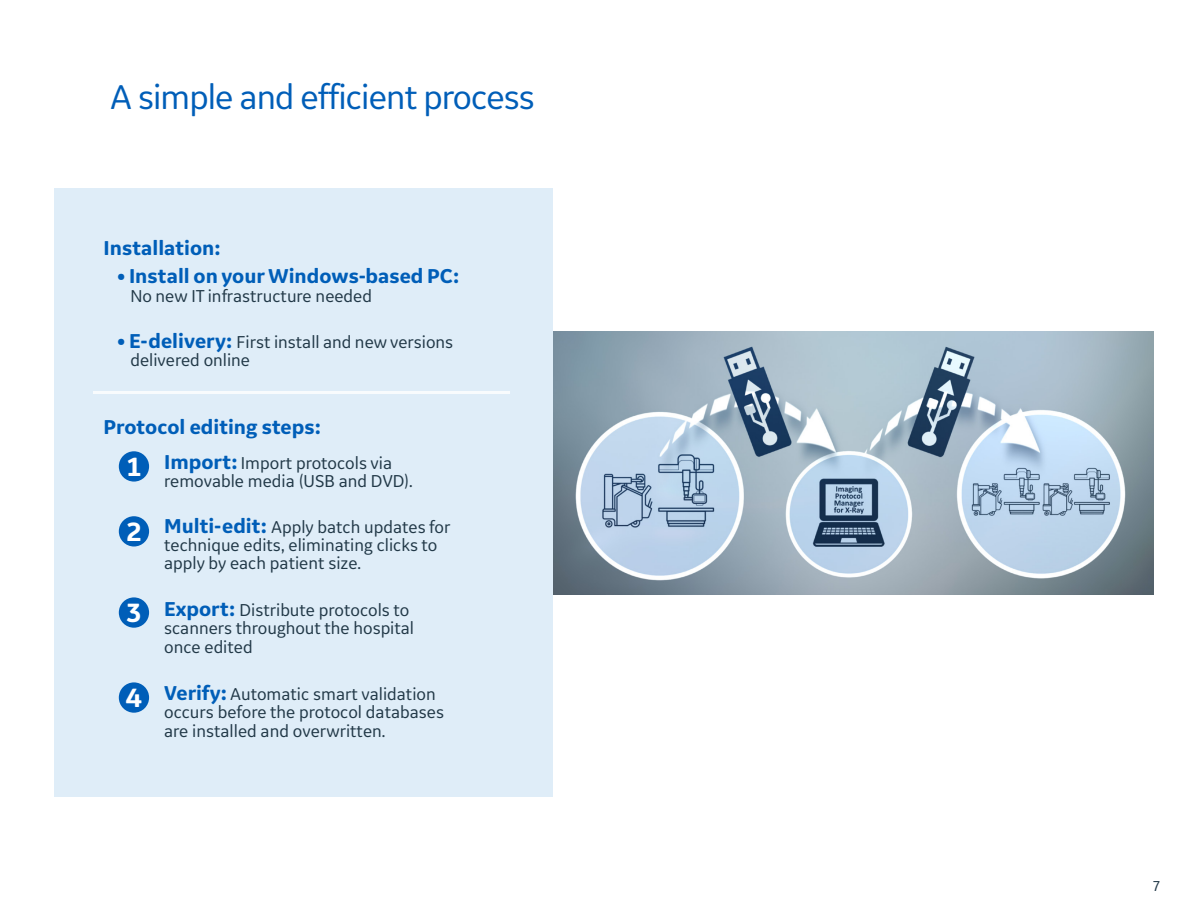
<style>
.page{position:relative;width:1188px;height:918px;background:#fff}
.page>*{position:absolute;margin:0;border:0;box-sizing:border-box;transform-origin:0 0}
.Body{font:36px "GE Inspira Sans";letter-spacing:-.025em;color:#005eb8}
.t1{font:700 27.6px "GE Inspira Sans";color:#fff}
.Body-2{font:700 21px "GE Inspira Sans";color:#005eb8}
.Body-3{font:18px/18px "GE Inspira Sans";color:#213847}
.t2{font:15px "GE Inspira Sans";color:#213847}
.s1{font-weight:700;font-size:21px;color:#005eb8}
</style>
<div class="page">
<img style="left:553px;top:331px;width:601px;height:264px">
<div style="left:54px;top:188px;width:499px;height:608px;background:#dfedf8"></div>
<hr style="left:93px;top:391px;width:417px;height:3px;background:#fff">
<div style="left:119px;top:451px;width:30px;height:31px;background:#005eb8;border-radius:50%"></div>
<div style="left:119px;top:516px;width:30px;height:31px;background:#005eb8;border-radius:50%"></div>
<div style="left:119px;top:597px;width:30px;height:31px;background:#005eb8;border-radius:50%"></div>
<div style="left:119px;top:682px;width:30px;height:31px;background:#005eb8;border-radius:50%"></div>
<p class="Body" style="left:110px;top:74px;width:426px">A simple and efficient process</p>
<p class="Body-2" style="left:104px;top:235px;width:119px">Installation:</p>
<p class="Body-2" style="left:117px;top:263px;width:344px">• Install on yourWindows-based PC:</p>
<p class="Body-3" style="left:130px;top:287px;width:243px">No new IT infrastructure needed</p>
<p class="Body-3" style="left:130px;top:333px;width:324px;text-indent:-14px"><span class="s1">• E-delivery:</span> First install and new versions delivered online</p>
<p class="Body-2" style="left:104px;top:414px;width:219px">Protocol editing steps:</p>
<p class="t1" style="left:125px;top:450px;width:18px">1</p>
<p class="Body-3" style="left:164px;top:453px;width:250px"><span class="s1">Import:</span> Import protocols via removable media (USB and DVD).</p>
<p class="Body-3" style="left:164px;top:518px;width:288px"><span class="s1">Multi-edit:</span> Apply batch updates for technique edits, eliminating clicks to apply by each patient size.</p>
<p class="Body-3" style="left:164px;top:600px;width:252px;line-height:18.8px"><span class="s1">Export:</span> Distribute protocols to scanners throughout the hospital once edited</p>
<p class="Body-3" style="left:164px;top:684px;width:281px;line-height:18.8px"><span class="s1">Verify:</span> Automatic smart validation occurs before the protocol databases are installed and overwritten.</p>
<p class="t1" style="left:125px;top:514px;width:18px">2</p>
<p class="t1" style="left:125px;top:596px;width:18px">3</p>
<p class="t1" style="left:125px;top:681px;width:18px">4</p>
<p class="t2" style="left:1152px;top:877px;width:9px">7</p>
</div>
